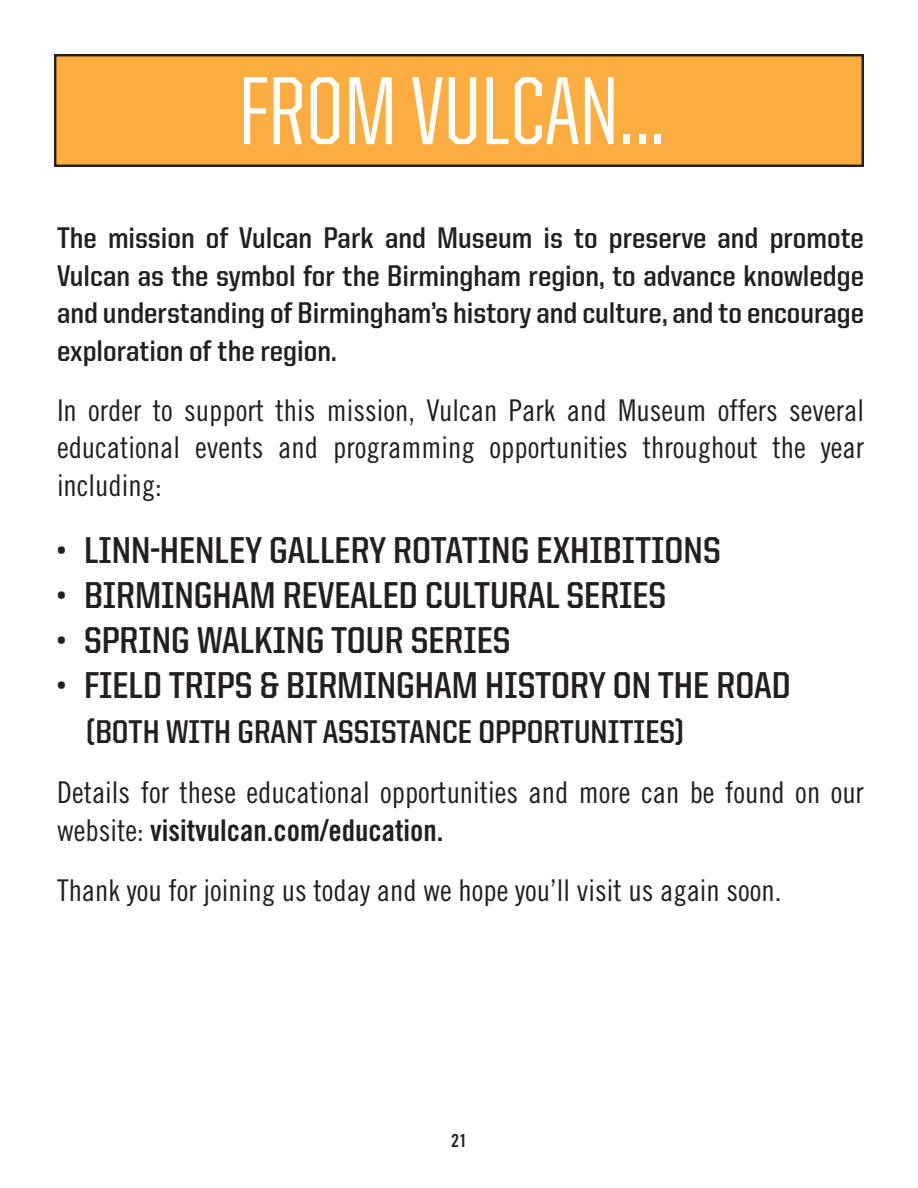
<style>
.page{position:relative;width:918px;height:1188px;background:#fff}
.page>*{position:absolute;margin:0;border:0;box-sizing:border-box;transform-origin:0 0}
.t1{font:500 97.05px "United Sans Cond";color:#fff}
.t2{font:700 37.5px "United Sans Semi Cond";color:#231f20}
.t3{font:700 33px "United Sans Semi Cond";color:#231f20}
.t4{font:30px/37.5px "Trade Gothic LT Std Cn 18";color:#231f20;text-align:justify}
.t5{font:700 30px/37.5px "United Sans Semi Cond";color:#231f20;text-align:justify}
.t6{font:18px "Trade Gothic LT Std Bd Cn 20";color:#231f20}
.s1{font-family:"Trade Gothic LT Std Bd Cn 20"}
</style>
<div class="page">
<div style="left:54px;top:54px;width:810px;height:113px;background:#fbae3f"></div>
<div style="left:54px;top:54px;width:810px;height:113px;border:2px solid #231f20"></div>
<p class="t1" style="left:239px;top:62px;width:428px">FROM VULCAN...</p>
<p class="t5" style="left:57px;top:219px;width:809px">The mission of Vulcan Park and Museum is to preserve and promote Vulcan as the symbol for the Birmingham region, to advance knowledge and understanding of Birmingham’s history and culture, and to encourage exploration of the region.</p>
<p class="t4" style="left:57px;top:391px;width:809px">In order to support this mission, Vulcan Park and Museum offers several educational events and programming opportunities throughout the year including:</p>
<p class="t2" style="left:57px;top:530px;width:665px">• LINN-HENLEY GALLERY ROTATING EXHIBITIONS</p>
<p class="t2" style="left:57px;top:575px;width:611px">• BIRMINGHAM REVEALED CULTURAL SERIES</p>
<p class="t2" style="left:57px;top:620px;width:455px">• SPRING WALKING TOUR SERIES</p>
<p class="t2" style="left:57px;top:665px;width:735px">• FIELD TRIPS &amp; BIRMINGHAM HISTORY ON THE ROAD</p>
<p class="t3" style="left:86px;top:714px;width:600px">(BOTH WITH GRANT ASSISTANCE OPPORTUNITIES)</p>
<p class="t4" style="left:57px;top:773px;width:808px">Details for these educational opportunities and more can be found on our website: <span class="s1">visitvulcan.com/education.</span></p>
<p class="t4" style="left:57px;top:871px;width:726px">Thank you for joining us today and we hope you’ll visit us again soon.</p>
<p class="t6" style="left:451px;top:1130px;width:17px">21</p>
</div>
